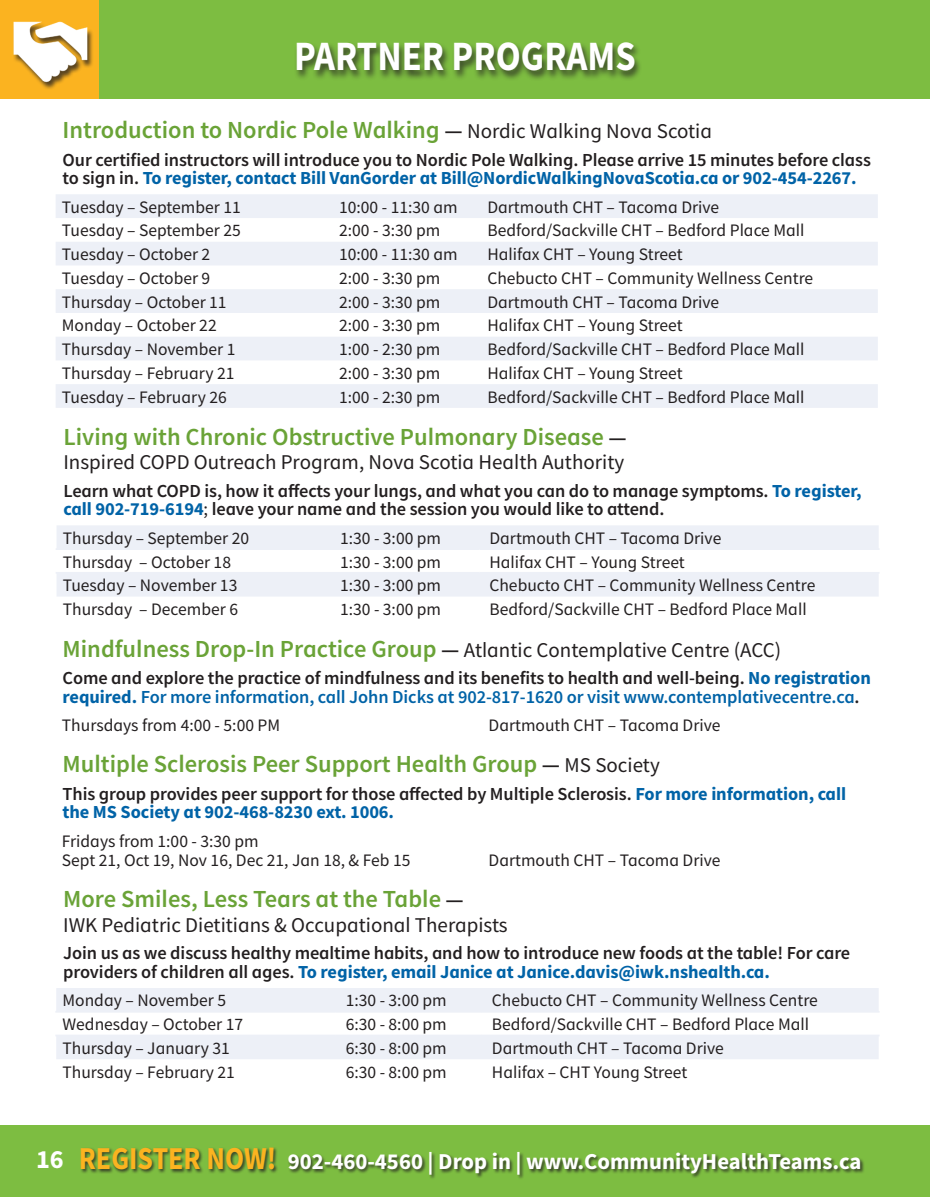
<style>
.page{position:relative;width:930px;height:1197px;background:#fff}
.page>*{position:absolute;margin:0;border:0;box-sizing:border-box;transform-origin:0 0}
.t1{font:700 41.82px "Source Sans Pro";color:#fff;scale:.88 1}
.t2{font:600 24.5px "Source Sans Pro";color:#6aa337}
.t3{font:700 22.75px "Source Sans Pro";color:#fff}
.t4{font:21px "Source Sans Pro";color:#231f20}
.t5{font:600 18.38px/18.4px "Source Sans Pro";letter-spacing:-.005em;color:#231f20}
.t6{font:600 18.38px/18.4px "Source Sans Pro";letter-spacing:-.005em;color:#0163a7}
.t7{font:17.5px/19.2px "Source Sans Pro";color:#231f20}
.s1{font-size:22.75px;color:#231f20}
.s2{font-weight:400;font-size:21px;color:#231f20}
.s3{font-weight:700;color:#0163a7}
.s4{font-weight:400}
.s5{font-weight:600;font-size:24.5px;color:#6aa337}
.s6{font-weight:600;font-size:22.75px}
.s7{color:#231f20}
.s8{font-weight:700}
.s9{font-size:26.25px}
.s10{font-size:31.85px;color:#fbb320}
</style>
<div class="page">
<div style="left:0;top:1125px;width:929px;height:72px;background:#7dbd41"></div>
<div style="left:80px;top:1147px;width:784px;height:32px;background:#231f20;opacity:.75"></div>
<div style="left:98px;top:0;width:831px;height:98px;background:#7dbd41"></div>
<div style="left:0;top:0;width:98px;height:98px;background:#fbb320"></div>
<svg style="left:57px;top:525px;width:821px;height:72px;fill:#edf0f7"></svg>
<hr style="left:56px;top:548px;width:274px;height:2px;background:#edf0f7">
<hr style="left:330px;top:548px;width:149px;height:2px;background:#edf0f7">
<hr style="left:479px;top:548px;width:400px;height:2px;background:#edf0f7">
<hr style="left:56px;top:572px;width:274px;height:2px;background:#edf0f7">
<hr style="left:330px;top:572px;width:149px;height:2px;background:#edf0f7">
<hr style="left:479px;top:572px;width:400px;height:2px;background:#edf0f7">
<svg style="left:56px;top:194px;width:821px;height:214px;fill:#edf0f7"></svg>
<svg style="left:56px;top:988px;width:822px;height:71px;fill:#edf0f7"></svg>
<hr style="left:55px;top:1011px;width:280px;height:2px;background:#edf0f7">
<hr style="left:335px;top:1011px;width:147px;height:2px;background:#edf0f7">
<hr style="left:482px;top:1011px;width:397px;height:2px;background:#edf0f7">
<hr style="left:55px;top:1035px;width:280px;height:1px;background:#edf0f7">
<hr style="left:335px;top:1035px;width:147px;height:1px;background:#edf0f7">
<hr style="left:482px;top:1035px;width:397px;height:1px;background:#edf0f7">
<div style="left:293px;top:42px;width:349px;height:39px;background:#231f20;opacity:.75"></div>
<div style="left:13px;top:23px;width:81px;height:67px;background:#231f20;opacity:.75"></div>
<img style="left:13px;top:21px;width:77px;height:68px">
<h1 class="t1" style="left:294px;top:28px;width:389px">PARTNER PROGRAMS</h1>
<h2 class="t2" style="left:63px;top:114px;width:651px">Introduction to Nordic Pole Walking <span class="s1">—</span> <span class="s2">Nordic Walking Nova Scotia</span></h2>
<p class="t5" style="left:63px;top:150px;width:809px">Our certified instructors will introduce you to Nordic Pole Walking. Please arrive 15 minutes before class to sign in. <span class="s3">To register, contact Bill VanGorder at Bill@NordicWalkingNovaScotia.ca or 902-454-2267.</span></p>
<p class="t7" style="left:62px;top:197px;width:180px">Tuesday – September 11</p>
<p class="t7" style="left:339px;top:197px;width:120px">10:00 - 11:30 am</p>
<p class="t7" style="left:487px;top:197px;width:233px">Dartmouth CHT – Tacoma Drive</p>
<p class="t7" style="left:62px;top:221px;width:180px">Tuesday – September 25</p>
<p class="t7" style="left:339px;top:221px;width:103px">2:00 - 3:30 pm</p>
<p class="t7" style="left:487px;top:221px;width:318px">Bedford/Sackville CHT – Bedford Place Mall</p>
<p class="t7" style="left:62px;top:245px;width:150px">Tuesday – October 2</p>
<p class="t7" style="left:339px;top:245px;width:120px">10:00 - 11:30 am</p>
<p class="t7" style="left:487px;top:245px;width:197px">Halifax CHT – Young Street</p>
<p class="t7" style="left:62px;top:268px;width:150px">Tuesday – October 9</p>
<p class="t7" style="left:339px;top:268px;width:103px">2:00 - 3:30 pm</p>
<p class="t7" style="left:487px;top:268px;width:327px">Chebucto CHT – Community Wellness Centre</p>
<p class="t7" style="left:62px;top:292px;width:166px">Thursday – October 11</p>
<p class="t7" style="left:339px;top:292px;width:103px">2:00 - 3:30 pm</p>
<p class="t7" style="left:487px;top:292px;width:233px">Dartmouth CHT – Tacoma Drive</p>
<p class="t7" style="left:62px;top:316px;width:156px">Monday – October 22</p>
<p class="t7" style="left:339px;top:316px;width:103px">2:00 - 3:30 pm</p>
<p class="t7" style="left:487px;top:316px;width:197px">Halifax CHT – Young Street</p>
<p class="t7" style="left:62px;top:340px;width:175px">Thursday – November 1</p>
<p class="t7" style="left:339px;top:340px;width:103px">1:00 - 2:30 pm</p>
<p class="t7" style="left:487px;top:340px;width:318px">Bedford/Sackville CHT – Bedford Place Mall</p>
<p class="t7" style="left:62px;top:363px;width:174px">Thursday – February 21</p>
<p class="t7" style="left:339px;top:363px;width:103px">2:00 - 3:30 pm</p>
<p class="t7" style="left:487px;top:363px;width:197px">Halifax CHT – Young Street</p>
<p class="t7" style="left:62px;top:387px;width:166px">Tuesday – February 26</p>
<p class="t7" style="left:339px;top:387px;width:103px">1:00 - 2:30 pm</p>
<p class="t7" style="left:487px;top:387px;width:318px">Bedford/Sackville CHT – Bedford Place Mall</p>
<h2 class="t2" style="left:63px;top:420px;width:564px">Living with Chronic Obstructive Pulmonary Disease <span class="s1">—</span></h2>
<p class="t4" style="left:63px;top:449px;width:562px">Inspired COPD Outreach Program, Nova Scotia Health Authority</p>
<p class="t5" style="left:63px;top:481px;width:799px">Learn what COPD is, how it affects your lungs, and what you can do to manage symptoms. <span class="s3">To register, call 902-719-6194</span><span class="s4">;</span> leave your name and the session you would like to attend.</p>
<p class="t7" style="left:63px;top:528px;width:188px">Thursday – September 20</p>
<p class="t7" style="left:340px;top:528px;width:103px">1:30 - 3:00 pm</p>
<p class="t7" style="left:489px;top:528px;width:233px">Dartmouth CHT – Tacoma Drive</p>
<p class="t7" style="left:63px;top:552px;width:170px">Thursday – October 18</p>
<p class="t7" style="left:340px;top:552px;width:103px">1:30 - 3:00 pm</p>
<p class="t7" style="left:489px;top:552px;width:197px">Halifax CHT – Young Street</p>
<p class="t7" style="left:63px;top:576px;width:176px">Tuesday – November 13</p>
<p class="t7" style="left:340px;top:576px;width:103px">1:30 - 3:00 pm</p>
<p class="t7" style="left:489px;top:576px;width:327px">Chebucto CHT – Community Wellness Centre</p>
<p class="t7" style="left:63px;top:599px;width:177px">Thursday – December 6</p>
<p class="t7" style="left:340px;top:599px;width:103px">1:30 - 3:00 pm</p>
<p class="t7" style="left:489px;top:599px;width:318px">Bedford/Sackville CHT – Bedford Place Mall</p>
<p class="t4" style="left:63px;top:636px;width:720px"><span class="s5">Mindfulness Drop-In Practice Group</span> <span class="s6">—</span> Atlantic Contemplative Centre (ACC)</p>
<p class="t6" style="left:63px;top:669px;width:809px"><span class="s7">Come and explore the practice of mindfulness and its benefits to health and well-being.</span> <span class="s8">No registration required.</span> For more information, call John Dicks at 902-817-1620 or visit www.contemplativecentre.ca<span class="s7">.</span></p>
<p class="t7" style="left:62px;top:716px;width:220px">Thursdays from 4:00 - 5:00 PM</p>
<p class="t7" style="left:488px;top:716px;width:233px">Dartmouth CHT – Tacoma Drive</p>
<h2 class="t2" style="left:63px;top:748px;width:598px">Multiple Sclerosis Peer Support Health Group <span class="s1">—</span> <span class="s2">MS Society</span></h2>
<p class="t5" style="left:63px;top:784px;width:784px">This group provides peer support for those affected by Multiple Sclerosis. <span class="s3">For more information, call the MS Society at 902-468-8230 ext. 1006.</span></p>
<p class="t7" style="left:62px;top:831px;width:350px">Fridays from 1:00 - 3:30 pm<br>Sept 21, Oct 19, Nov 16, Dec 21, Jan 18, &amp; Feb 15</p>
<p class="t7" style="left:488px;top:851px;width:233px">Dartmouth CHT – Tacoma Drive</p>
<h2 class="t2" style="left:63px;top:883px;width:402px">More Smiles, Less Tears at the Table <span class="s1">—</span></h2>
<p class="t4" style="left:63px;top:911px;width:446px">IWK Pediatric Dietitians &amp; Occupational Therapists</p>
<p class="t5" style="left:63px;top:944px;width:788px">Join us as we discuss healthy mealtime habits, and how to introduce new foods at the table! For care providers of children all ages. <span class="s3">To register, email Janice at Janice.davis@iwk.nshealth.ca.</span></p>
<p class="t7" style="left:62px;top:991px;width:165px">Monday – November 5</p>
<p class="t7" style="left:345px;top:991px;width:103px">1:30 - 3:00 pm</p>
<p class="t7" style="left:492px;top:991px;width:327px">Chebucto CHT – Community Wellness Centre</p>
<p class="t7" style="left:62px;top:1015px;width:182px">Wednesday – October 17</p>
<p class="t7" style="left:345px;top:1015px;width:103px">6:30 - 8:00 pm</p>
<p class="t7" style="left:492px;top:1015px;width:318px">Bedford/Sackville CHT – Bedford Place Mall</p>
<p class="t7" style="left:62px;top:1038px;width:169px">Thursday – January 31</p>
<p class="t7" style="left:345px;top:1038px;width:103px">6:30 - 8:00 pm</p>
<p class="t7" style="left:492px;top:1038px;width:233px">Dartmouth CHT – Tacoma Drive</p>
<p class="t7" style="left:62px;top:1062px;width:174px">Thursday – February 21</p>
<p class="t7" style="left:345px;top:1062px;width:103px">6:30 - 8:00 pm</p>
<p class="t7" style="left:492px;top:1062px;width:197px">Halifax – CHT Young Street</p>
<h3 class="t3" style="left:36px;top:1146px;width:826px"><span class="s9">16</span> <span class="s10">REGISTER NOW!</span> 902-460-4560 | Drop in | www.CommunityHealthTeams.ca</h3>
</div>
